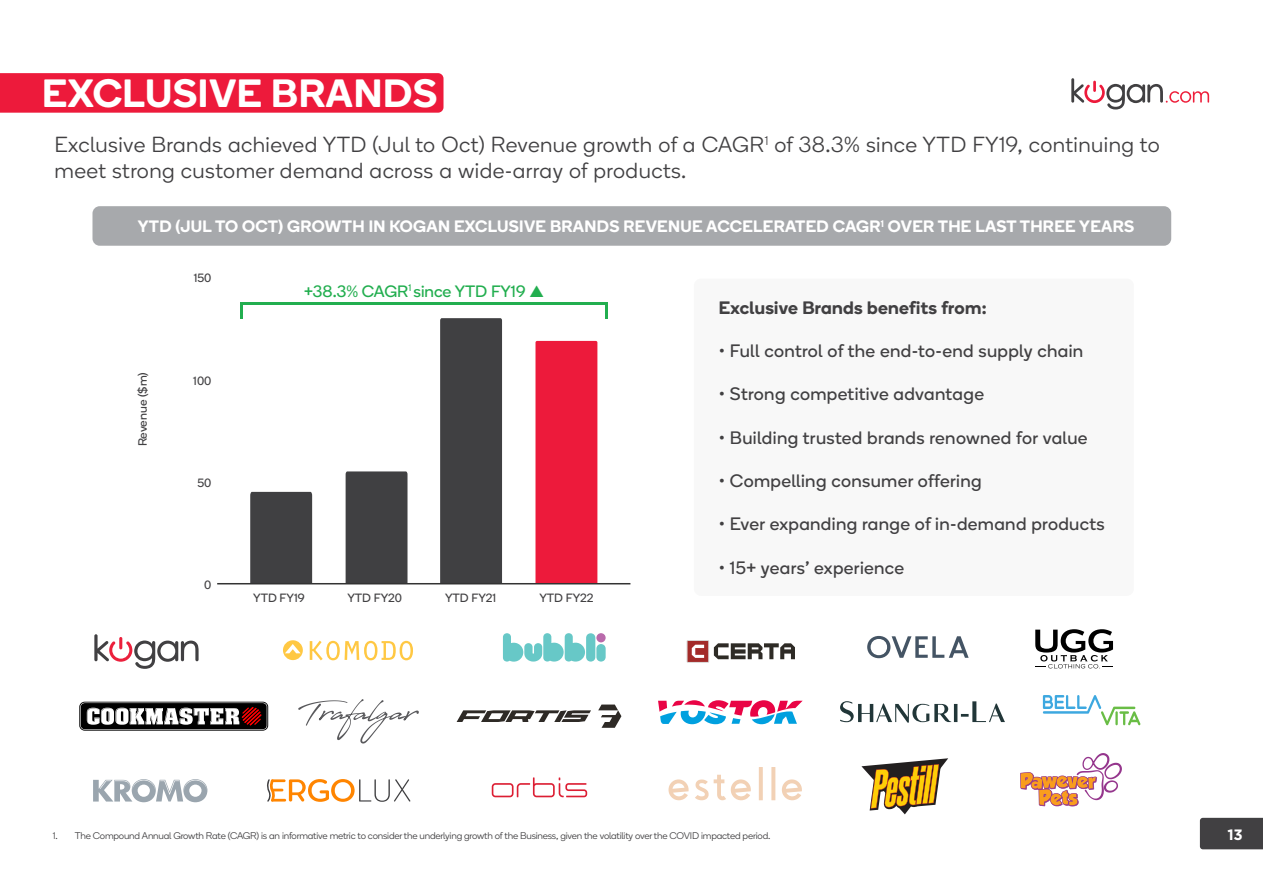
<style>
.page{position:relative;width:1263px;height:893px;background:#fff}
.page>*{position:absolute;margin:0;border:0;box-sizing:border-box;transform-origin:0 0}
.t1{font:600 39.45px "Boing";letter-spacing:.02em;color:#fff}
.t2{font:300 21.9px/26.2px "Boing";letter-spacing:.02em;color:#414042}
.t3{font:18px "Boing";letter-spacing:.02em;color:#414042}
.t4{font:600 18px "Boing";letter-spacing:.02em;color:#414042}
.t5{font:600 16.5px "Boing";letter-spacing:.02em;color:#fff}
.t6{font:16.5px "Boing";color:#22ae4f}
.t7{font:700 15px "Gotham";color:#fff}
.t8{font:12px "Boing";color:#414042}
.t9{font:300 9.75px "Boing";letter-spacing:-.02em;color:#414042}
</style>
<div class="page">
<div style="left:0;top:73px;width:443px;height:40px;background:#ed1a3b"></div>
<div style="left:92px;top:206px;width:1079px;height:40px;background:#a7a9ac;border-radius:7px"></div>
<div style="left:694px;top:278px;width:440px;height:318px;background:#f8f8f8;border-radius:7px"></div>
<svg style="left:1071px;top:78px;width:138px;height:32px"></svg>
<div style="left:1200px;top:818px;width:63px;height:31px;background:#414042"></div>
<svg style="left:457px;top:710px;width:134px;height:12px"></svg>
<svg style="left:598px;top:704px;width:23px;height:24px"></svg>
<svg style="left:79px;top:702px;width:189px;height:29px"></svg>
<svg style="left:298px;top:699px;width:121px;height:44px"></svg>
<svg style="left:658px;top:700px;width:145px;height:24px"></svg>
<svg style="left:840px;top:701px;width:165px;height:22px"></svg>
<svg style="left:1043px;top:695px;width:97px;height:30px"></svg>
<svg style="left:503px;top:633px;width:103px;height:29px"></svg>
<div style="left:596px;top:633px;width:10px;height:9px;background:#b96aab;border-radius:50%"></div>
<svg style="left:867px;top:636px;width:102px;height:22px"></svg>
<svg style="left:94px;top:634px;width:105px;height:35px"></svg>
<svg style="left:310px;top:641px;width:103px;height:19px"></svg>
<svg style="left:283px;top:640px;width:20px;height:20px"></svg>
<svg style="left:687px;top:640px;width:108px;height:23px"></svg>
<svg style="left:93px;top:779px;width:114px;height:23px"></svg>
<svg style="left:492px;top:777px;width:95px;height:20px"></svg>
<svg style="left:861px;top:758px;width:87px;height:56px"></svg>
<svg style="left:267px;top:779px;width:144px;height:23px"></svg>
<svg style="left:1020px;top:753px;width:102px;height:53px"></svg>
<svg style="left:1035px;top:629px;width:78px;height:40px"></svg>
<svg style="left:668px;top:779px;width:20px;height:21px"></svg>
<svg style="left:695px;top:775px;width:56px;height:25px"></svg>
<svg style="left:759px;top:767px;width:4px;height:33px"></svg>
<svg style="left:771px;top:767px;width:4px;height:33px"></svg>
<svg style="left:782px;top:779px;width:20px;height:21px"></svg>
<div style="left:250px;top:492px;width:62px;height:91px;background:#404042"></div>
<div style="left:346px;top:471px;width:61px;height:112px;background:#404042"></div>
<div style="left:440px;top:318px;width:62px;height:265px;background:#404042"></div>
<div style="left:535px;top:341px;width:62px;height:242px;background:#ed1a3b"></div>
<hr style="left:240px;top:302px;width:368px;height:3px;background:#22ae4f">
<hr style="left:240px;top:305px;width:3px;height:14px;background:#22ae4f">
<hr style="left:605px;top:305px;width:3px;height:14px;background:#22ae4f">
<hr style="left:217px;top:583px;width:413px;height:1px;background:#333">
<h1 class="t1" style="left:42px;top:66px;width:396px">EXCLUSIVE BRANDS</h1>
<h1 class="t1" style="left:43px;top:66px;width:235px">2018 FOCUS</h1>
<p class="t2" style="left:55px;top:131px;width:1107px">Exclusive Brands achieved YTD (Jul to Oct) Revenue growth of a CAGR<sup>1</sup> of 38.3% since YTD FY19, continuing to meet strong customer demand across a wide-array of products.</p>
<p class="t5" style="left:138px;top:215px;width:998px">YTD (JUL TO OCT) GROWTH IN KOGAN EXCLUSIVE BRANDS REVENUE ACCELERATED CAGR<sup>1</sup> OVER THE LAST THREE YEARS</p>
<p class="t8" style="left:135px;top:446px;width:75px;rotate:-90deg">Revenue ($m)</p>
<p class="t8" style="left:194px;top:270px;width:19px">150</p>
<p class="t8" style="left:193px;top:373px;width:20px">100</p>
<p class="t8" style="left:197px;top:475px;width:16px">50</p>
<p class="t8" style="left:204px;top:577px;width:9px">0</p>
<p class="t6" style="left:304px;top:280px;width:241px">+38.3% CAGR<sup>1</sup> since YTD FY19 ▲</p>
<p class="t8" style="left:253px;top:591px;width:53px">YTD FY19</p>
<p class="t8" style="left:347px;top:591px;width:56px">YTD FY20</p>
<p class="t8" style="left:445px;top:591px;width:53px">YTD FY21</p>
<p class="t8" style="left:539px;top:591px;width:56px">YTD FY22</p>
<p class="t4" style="left:719px;top:295px;width:269px">Exclusive Brands benefits from:</p>
<p class="t3" style="left:719px;top:339px;width:366px">• Full control of the end-to-end supply chain</p>
<p class="t3" style="left:719px;top:382px;width:267px">• Strong competitive advantage</p>
<p class="t3" style="left:719px;top:426px;width:370px">• Building trusted brands renowned for value</p>
<p class="t3" style="left:719px;top:469px;width:264px">• Compelling consumer offering</p>
<p class="t3" style="left:719px;top:512px;width:387px">• Ever expanding range of in-demand products</p>
<p class="t3" style="left:719px;top:556px;width:187px">• 15+ years’ experience</p>
<p class="t9" style="left:53px;top:829px;width:719px">1. The Compound Annual Growth Rate (CAGR) is an informative metric to consider the underlying growth of the Business, given the volatility over the COVID impacted period.</p>
<p class="t7" style="left:1227px;top:824px;width:17px">13</p>
</div>
